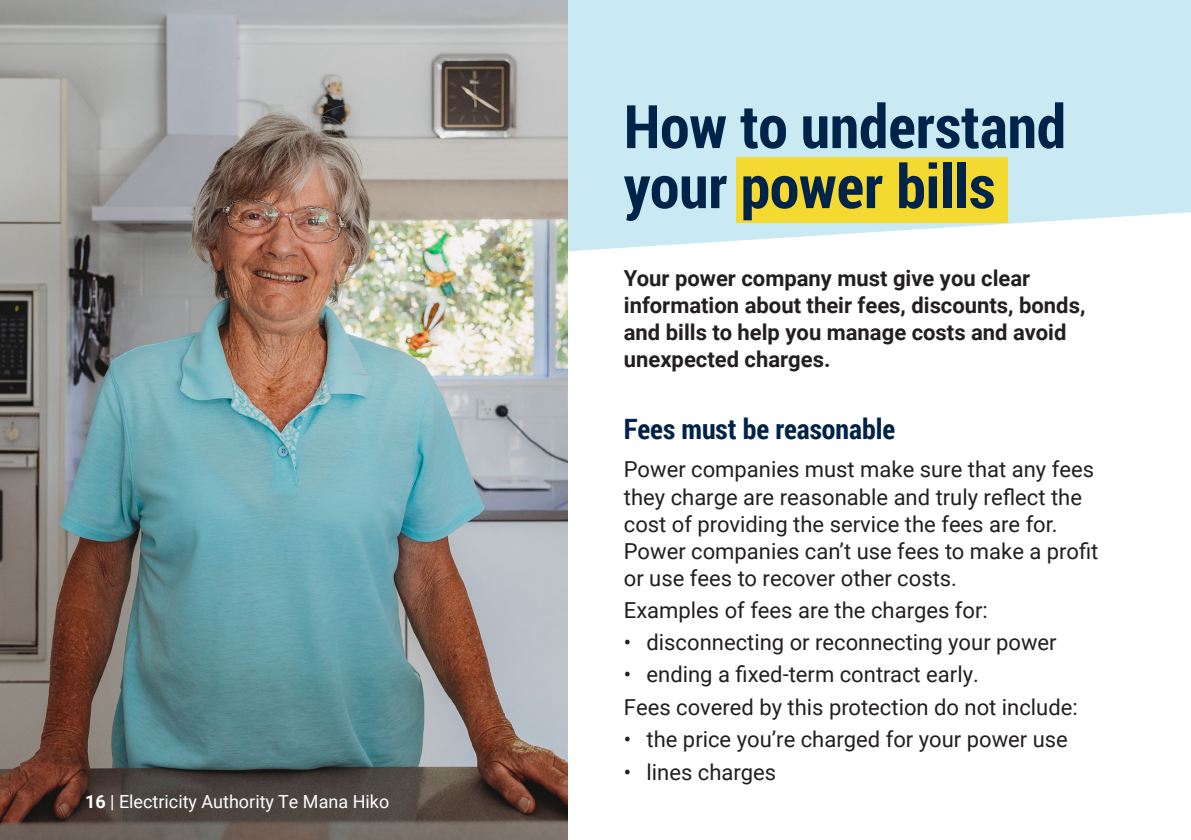
<style>
.page{position:relative;width:1191px;height:840px;background:#fff}
.page>*{position:absolute;margin:0;border:0;box-sizing:border-box;transform-origin:0 0}
.t1{font:700 60px/60px "Roboto Condensed";color:#002349}
.t2{font:700 28px "Roboto Condensed";color:#002349}
.List_intro{font:22px/27px "Roboto";color:#231f20}
.Intro{font:700 22px/27px "Roboto";color:#231f20}
.Body{font:18px "Roboto";color:#fff}
.s1{font-weight:700}
</style>
<div class="page">
<svg style="left:567px;top:0;width:624px;height:286px;fill:#c9eaf2"></svg>
<div style="left:736px;top:157px;width:271px;height:65px;background:#f4d930"></div>
<img style="left:0;top:0;width:567px;height:839px">
<p class="Body" style="left:85px;top:788px;width:306px"><span class="s1">16</span> | Electricity Authority Te Mana Hiko</p>
<h1 class="t1" style="left:624px;top:94px;width:444px">How to understand your power bills</h1>
<p class="Intro" style="left:624px;top:264px;width:463px">Your power company must give you clear information about their fees, discounts, bonds, and bills to help you manage costs and avoid unexpected charges.</p>
<h2 class="t2" style="left:624px;top:409px;width:273px">Fees must be reasonable</h2>
<p class="List_intro" style="left:624px;top:455px;width:476px">Power companies must make sure that any fees they charge are reasonable and truly reflect the cost of providing the service the fees are for.<br>Power companies can’t use fees to make a profit or use fees to recover other costs.</p>
<p class="List_intro" style="left:624px;top:595px;width:365px">Examples of fees are the charges for:</p>
<p class="List_intro" style="left:624px;top:627px;width:434px">• disconnecting or reconnecting your power</p>
<p class="List_intro" style="left:624px;top:659px;width:356px">• ending a fixed-term contract early.</p>
<p class="List_intro" style="left:624px;top:692px;width:455px">Fees covered by this protection do not include:</p>
<p class="List_intro" style="left:624px;top:724px;width:445px">• the price you’re charged for your power use</p>
<p class="List_intro" style="left:624px;top:757px;width:154px">• lines charges</p>
</div>
